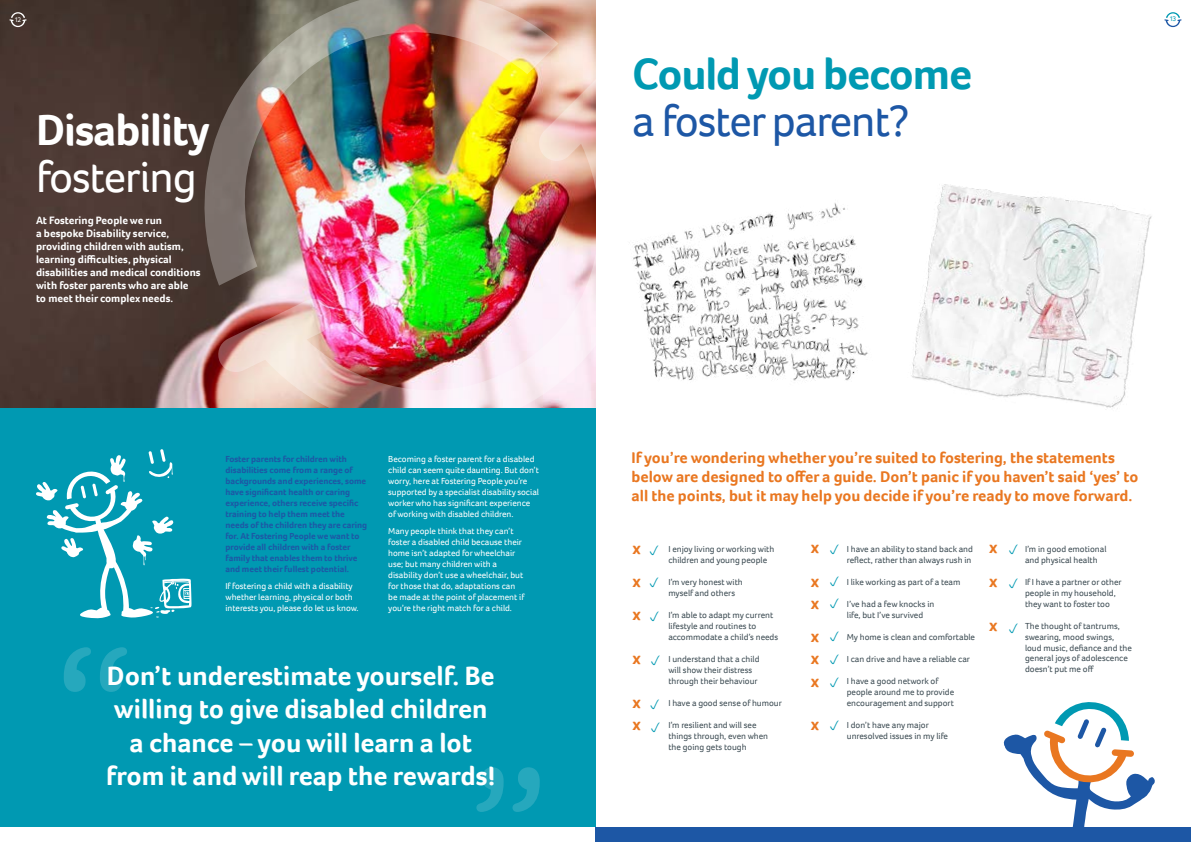
<style>
.page{position:relative;width:1191px;height:842px;background:#fff}
.page>*{position:absolute;margin:0;border:0;box-sizing:border-box;transform-origin:0 0}
.t1{font:700 45px "Foco";letter-spacing:-.025em;color:#0099b2}
.t2{font:45px "Foco";letter-spacing:-.025em;color:#1d57a5}
.t3{font:700 45px "Foco";letter-spacing:-.025em;color:#fff}
.t4{font:45px "Foco";letter-spacing:-.025em;color:#fff}
.t5{font:700 27.4px/33.3px "Foco";color:#fff;text-align:center}
.t6{font:700 17.8px/33.5px "Foco";color:#e97721}
.t7{font:700 16px/19.2px "Foco";color:#e97721}
.t8{font:700 11px/13px "Foco";color:#fff}
.t9{font:9px/11px "Foco";color:#3f4e55}
.t10{font:9px/11px "Foco";color:#fff}
.t11{font:700 9px/11px "Foco";color:#1d57a5}
.t12{font:7px "Foco";color:#0099b2}
.t13{font:7px "Foco";color:#fff}
.s1{color:#fff}
</style>
<div class="page">
<img style="left:0;top:0;width:595px;height:408px">
<img style="left:185px;top:0;width:373px;height:286px">
<img style="left:216px;top:63px;width:380px;height:394px">
<div style="left:0;top:408px;width:595px;height:434px;background:#0099b2"></div>
<div style="left:0;top:828px;width:595px;height:14px;background:#fff"></div>
<svg style="left:36px;top:449px;width:156px;height:170px"></svg>
<svg style="left:64px;top:647px;width:63px;height:45px"></svg>
<svg style="left:476px;top:767px;width:64px;height:45px"></svg>
<svg style="left:9px;top:12px;width:18px;height:15px"></svg>
<img style="left:633px;top:203px;width:235px;height:178px">
<img style="left:911px;top:184px;width:241px;height:224px">
<svg style="left:1164px;top:12px;width:17px;height:15px"></svg>
<svg style="left:1003px;top:702px;width:152px;height:126px"></svg>
<div style="left:595px;top:828px;width:596px;height:14px;background:#1d57a5"></div>
<p class="t13" style="left:15px;top:15px;width:8px">12</p>
<h1 class="t3" style="left:36px;top:100px;width:175px">Disability</h1>
<h1 class="t4" style="left:36px;top:147px;width:162px">fostering</h1>
<p class="t8" style="left:36px;top:213px;width:166px">At Fostering People we run<br>a bespoke Disability service, providing children with autism, learning difficulties, physical disabilities and medical conditions with foster parents who are able to meet their complex needs.</p>
<p class="t11" style="left:225px;top:453px;width:143px">Foster parents for children with disabilities come from a range of backgrounds and experiences, some have significant health or caring experience, others receive specific training to help them meet the needs of the children they are caring for. At Fostering People we want to provide all children with a foster family that enables them to thrive and meet their fullest potential.</p>
<p class="t10" style="left:225px;top:580px;width:135px">If fostering a child with a disability whether learning, physical or both interests you, please do let us know.</p>
<p class="t10" style="left:388px;top:453px;width:152px">Becoming a foster parent for a disabled child can seem quite daunting. But don’t worry, here at Fostering People you’re supported by a specialist disability social worker who has significant experience of working with disabled children.</p>
<p class="t10" style="left:388px;top:525px;width:138px">Many people think that they can’t foster a disabled child because their home isn’t adapted for wheelchair use; but many children with a disability don’t use a wheelchair, but for those that do, adaptations can be made at the point of placement if you’re the right match for a child.</p>
<h2 class="t5" style="left:106px;top:659px;width:391px">Don’t underestimate yourself. Be willing to give disabled children a chance – you will learn a lot from it and will reap the rewards!</h2>
<h1 class="t1" style="left:632px;top:44px;width:341px">Could you become</h1>
<h1 class="t2" style="left:632px;top:91px;width:278px">a foster parent?</h1>
<p class="t12" style="left:1169px;top:14px;width:8px">1 3<span class="s1">13</span></p>
<h3 class="t7" style="left:631px;top:448px;width:508px">If you’re wondering whether you’re suited to fostering, the statements below are designed to offer a guide. Don’t panic if you haven’t said ‘yes’ to all the points, but it may help you decide if you’re ready to move forward.</h3>
<h3 class="t6" style="left:632px;top:531px;width:10px">x</h3>
<h3 class="t6" style="left:632px;top:564px;width:10px">x</h3>
<h3 class="t6" style="left:632px;top:597px;width:10px">x</h3>
<h3 class="t6" style="left:632px;top:641px;width:10px">x</h3>
<h3 class="t6" style="left:632px;top:685px;width:10px">x</h3>
<h3 class="t6" style="left:632px;top:707px;width:10px">x</h3>
<p class="t9" style="left:668px;top:543px;width:107px">I enjoy living or working with children and young people</p>
<p class="t9" style="left:668px;top:576px;width:76px">I’m very honest with myself and others</p>
<p class="t9" style="left:668px;top:609px;width:111px">I’m able to adapt my current lifestyle and routines to accommodate a child’s needs</p>
<p class="t9" style="left:668px;top:653px;width:93px">I understand that a child will show their distress through their behaviour</p>
<p class="t9" style="left:668px;top:697px;width:115px">I have a good sense of humour</p>
<p class="t9" style="left:668px;top:719px;width:101px">I’m resilient and will see things through, even when the going gets tough</p>
<h3 class="t6" style="left:811px;top:530px;width:10px">x</h3>
<h3 class="t6" style="left:989px;top:530px;width:10px">x x</h3>
<h3 class="t6" style="left:989px;top:608px;width:10px">x</h3>
<p class="t9" style="left:847px;top:543px;width:128px">I have an ability to stand back and reflect, rather than always rush in</p>
<p class="t9" style="left:847px;top:576px;width:115px">I like working as part of a team</p>
<p class="t9" style="left:847px;top:598px;width:89px">I’ve had a few knocks in life, but I’ve survived</p>
<p class="t9" style="left:847px;top:631px;width:130px">My home is clean and comfortable</p>
<p class="t9" style="left:847px;top:653px;width:125px">I can drive and have a reliable car</p>
<p class="t9" style="left:847px;top:675px;width:109px">I have a good network of people around me to provide encouragement and support</p>
<p class="t9" style="left:847px;top:719px;width:103px">I don’t have any major unresolved issues in my life</p>
<h3 class="t6" style="left:811px;top:564px;width:10px">x</h3>
<h3 class="t6" style="left:811px;top:586px;width:10px">x</h3>
<h3 class="t6" style="left:811px;top:619px;width:10px">x</h3>
<h3 class="t6" style="left:811px;top:641px;width:10px">x</h3>
<h3 class="t6" style="left:811px;top:664px;width:10px">x</h3>
<h3 class="t6" style="left:811px;top:707px;width:10px">x</h3>
<p class="t9" style="left:1025px;top:543px;width:83px">I’m in good emotional and physical health</p>
<p class="t9" style="left:1025px;top:576px;width:98px">If I have a partner or other people in my household, they want to foster too</p>
<p class="t9" style="left:1025px;top:620px;width:108px">The thought of tantrums, swearing, mood swings, loud music, defiance and the general joys of adolescence doesn’t put me off</p>
</div>
